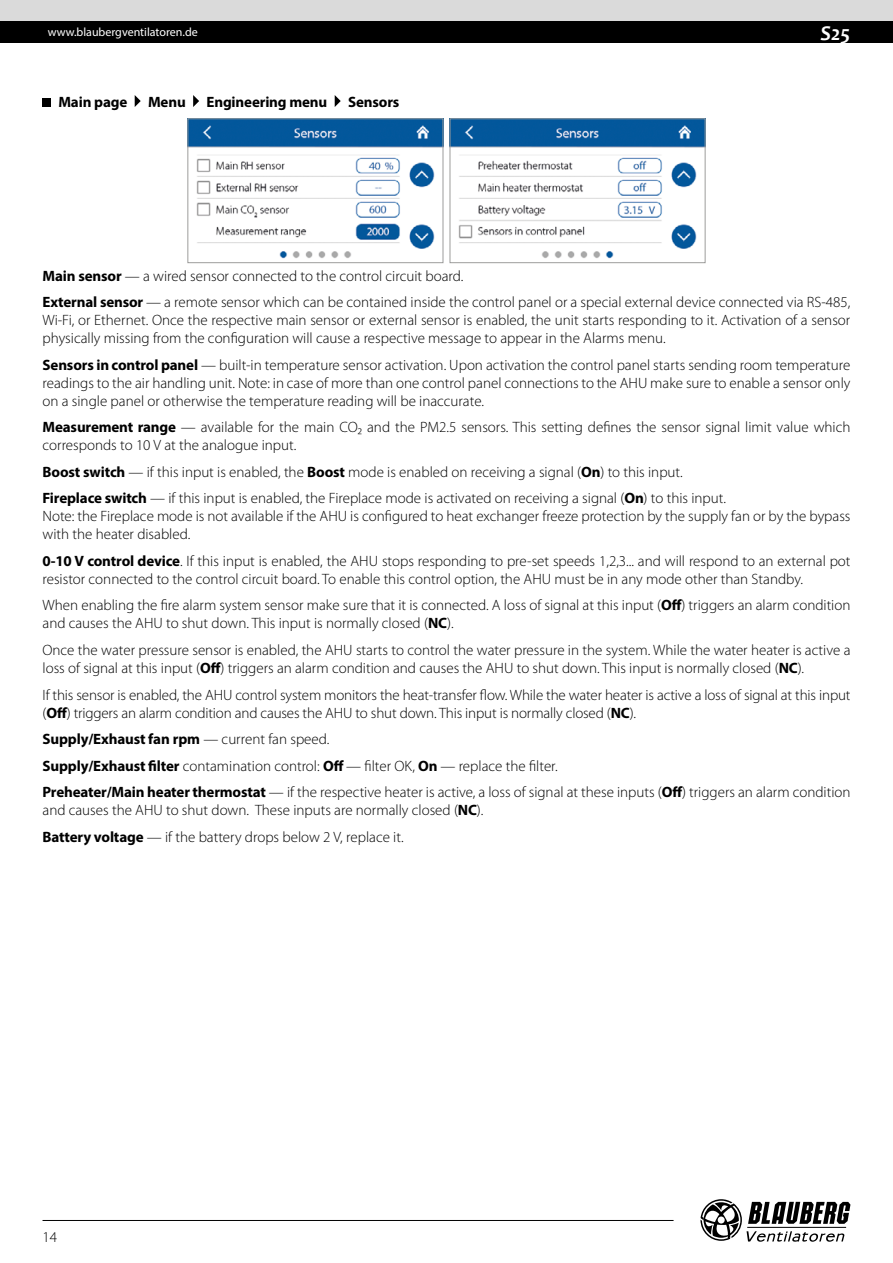
<style>
.page{position:relative;width:893px;height:1263px;background:#fff}
.page>*{position:absolute;margin:0;border:0;box-sizing:border-box;transform-origin:0 0}
.t1{font:italic 700 21px "Candara";color:#fff}
.t2{font:300 15px/18px "Myriad Pro";color:#000}
.t3{font:700 15px "Myriad Pro";letter-spacing:-.01em;color:#000}
.t4{font:12px "Myriad Pro";color:#fff}
.s1{font-weight:700}
</style>
<div class="page">
<div style="left:0;top:0;width:893px;height:21px;background:#dadada"></div>
<div style="left:0;top:21px;width:893px;height:22px;background:#000"></div>
<svg style="left:700px;top:1199px;width:150px;height:43px"></svg>
<hr style="left:43px;top:1220px;width:631px;height:1px;background:#000">
<div style="left:43px;top:99px;width:8px;height:8px;background:#000"></div>
<svg style="left:135px;top:95px;width:6px;height:12px"></svg>
<svg style="left:193px;top:95px;width:6px;height:12px"></svg>
<svg style="left:335px;top:95px;width:6px;height:12px"></svg>
<img style="left:190px;top:121px;width:251px;height:138px">
<div style="left:188px;top:119px;width:255px;height:144px;border:1px solid #9d9d9c"></div>
<img style="left:452px;top:121px;width:251px;height:138px">
<div style="left:450px;top:119px;width:255px;height:144px;border:1px solid #9d9d9c"></div>
<p class="t4" style="left:48px;top:25px;width:152px">www.blaubergventilatoren.de</p>
<h1 class="t1" style="left:820px;top:20px;width:31px">S25</h1>
<p class="t3" style="left:58px;top:92px;width:70px">Main page</p>
<p class="t3" style="left:148px;top:92px;width:39px">Menu</p>
<p class="t3" style="left:207px;top:92px;width:122px">Engineering menu</p>
<p class="t3" style="left:348px;top:92px;width:53px">Sensors</p>
<p class="t2" style="left:43px;top:263px;width:809px;line-height:26.5px"><span class="s1">Main sensor</span> — a wired sensor connected to the control circuit board.<br><span class="s1">External sensor</span> — a remote sensor which can be contained inside the control panel or a special external device connected via RS-485,</p>
<p class="t2" style="left:43px;top:312px;width:809px">Wi-Fi, or Ethernet. Once the respective main sensor or external sensor is enabled, the unit starts responding to it. Activation of a sensor physically missing from the configuration will cause a respective message to appear in the Alarms menu.</p>
<p class="t2" style="left:43px;top:356px;width:809px;text-align:justify"><span class="s1">Sensors in control panel</span> — built-in temperature sensor activation. Upon activation the control panel starts sending room temperature readings to the air handling unit. Note: in case of more than one control panel connections to the AHU make sure to enable a sensor only on a single panel or otherwise the temperature reading will be inaccurate.</p>
<p class="t2" style="left:43px;top:419px;width:809px"><span class="s1">Measurement range</span> — available for the main CO₂ and the PM2.5 sensors. This setting defines the sensor signal limit value which corresponds to 10 V at the analogue input.</p>
<p class="t2" style="left:43px;top:459px;width:685px;line-height:26.5px"><span class="s1">Boost switch</span> — if this input is enabled, the <span class="s1">Boost</span> mode is enabled on receiving a signal (<span class="s1">On</span>) to this input.<br><span class="s1">Fireplace switch</span> — if this input is enabled, the Fireplace mode is activated on receiving a signal (<span class="s1">On</span>) to this input.</p>
<p class="t2" style="left:43px;top:508px;width:809px">Note: the Fireplace mode is not available if the AHU is configured to heat exchanger freeze protection by the supply fan or by the bypass with the heater disabled.</p>
<p class="t2" style="left:43px;top:552px;width:809px"><span class="s1">0-10 V control device</span>. If this input is enabled, the AHU stops responding to pre-set speeds 1,2,3... and will respond to an external pot resistor connected to the control circuit board. To enable this control option, the AHU must be in any mode other than Standby.</p>
<p class="t2" style="left:43px;top:597px;width:809px">When enabling the fire alarm system sensor make sure that it is connected. A loss of signal at this input (<span class="s1">Off</span>) triggers an alarm condition and causes the AHU to shut down. This input is normally closed (<span class="s1">NC</span>).</p>
<p class="t2" style="left:43px;top:641px;width:809px">Once the water pressure sensor is enabled, the AHU starts to control the water pressure in the system. While the water heater is active a loss of signal at this input (<span class="s1">Off</span>) triggers an alarm condition and causes the AHU to shut down. This input is normally closed (<span class="s1">NC</span>).</p>
<p class="t2" style="left:43px;top:686px;width:809px">If this sensor is enabled, the AHU control system monitors the heat-transfer flow. While the water heater is active a loss of signal at this input (<span class="s1">Off</span>) triggers an alarm condition and causes the AHU to shut down. This input is normally closed (<span class="s1">NC</span>).</p>
<p class="t2" style="left:43px;top:726px;width:809px;line-height:26.5px"><span class="s1">Supply/Exhaust fan rpm</span> — current fan speed.<br><span class="s1">Supply/Exhaust filter</span> contamination control: <span class="s1">Off</span> — filter OK, <span class="s1">On</span> — replace the filter.<br><span class="s1">Preheater/Main heater thermostat</span> — if the respective heater is active, a loss of signal at these inputs (<span class="s1">Off</span>) triggers an alarm condition</p>
<p class="t2" style="left:43px;top:797px;width:442px;line-height:26.5px">and causes the AHU to shut down. These inputs are normally closed (<span class="s1">NC</span>).<br><span class="s1">Battery voltage</span> — if the battery drops below 2 V, replace it.</p>
<p class="t2" style="left:43px;top:1228px;width:16px">14</p>
</div>
